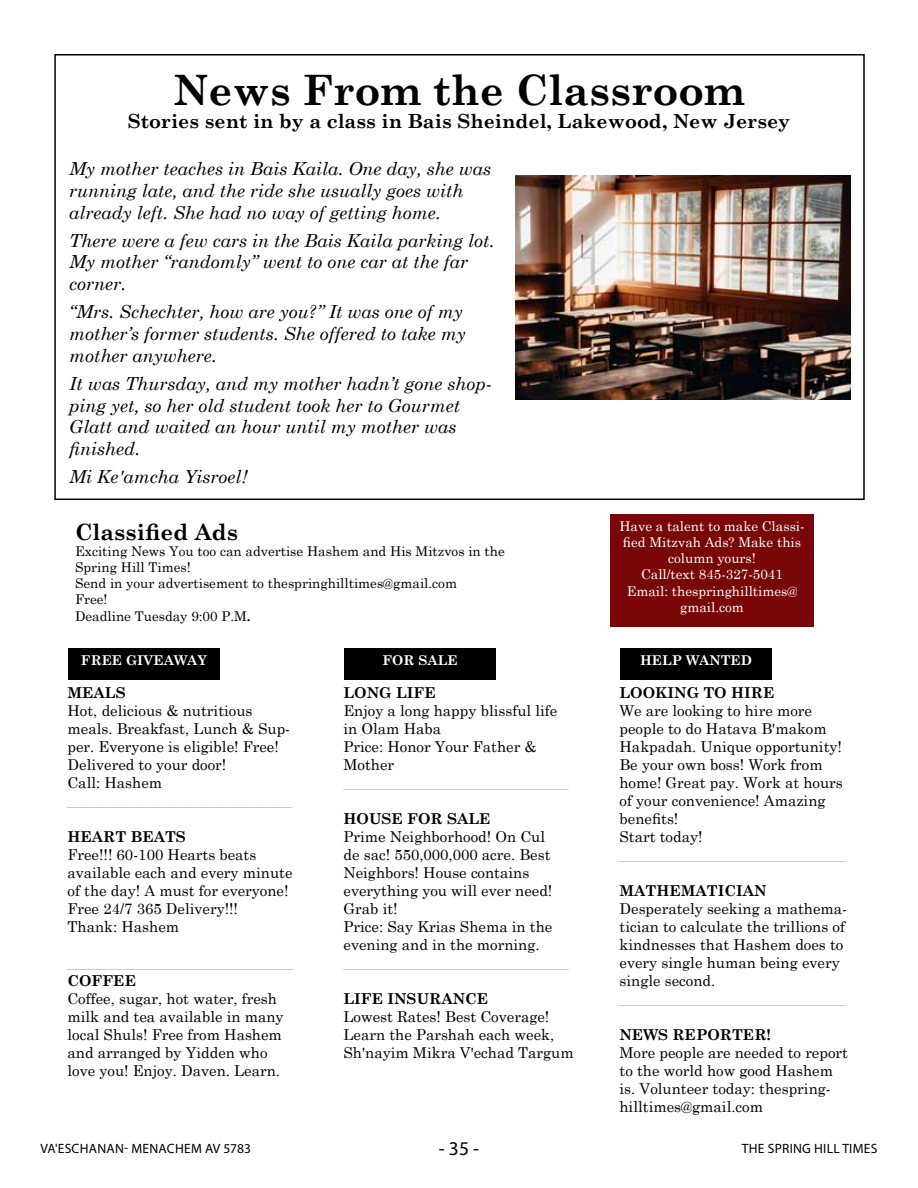
<style>
.page{position:relative;width:918px;height:1188px;background:#fff}
.page>*{position:absolute;margin:0;border:0;box-sizing:border-box;transform-origin:0 0}
.t1{font:700 42px "Century Schoolbook";color:#000}
.t2{font:700 22.5px "Century Schoolbook";color:#000}
.t3{font:700 19.5px "Century Schoolbook";color:#000}
.t4{font:19.5px "Myriad Pro";color:#000}
.t5{font:italic 18px/21.6px "Century Schoolbook";color:#000}
.t6{font:15px/18px "Century Schoolbook";color:#000}
.t7{font:15px "Century Schoolbook";color:#b4b6b8}
.t8{font:700 15px "Century Schoolbook";color:#000}
.t9{font:13.5px/16.2px "Century Schoolbook";color:#000}
.t10{font:13.5px/16.2px "Century Schoolbook";color:#fff;text-align:center}
.t11{font:13.5px "Myriad Pro";letter-spacing:.02em;color:#000}
.t12{font:700 13.5px "Century Schoolbook";color:#fff}
.s1{font-weight:700}
</style>
<div class="page">
<div style="left:69px;top:648px;width:151px;height:32px;background:#000"></div>
<div style="left:345px;top:648px;width:151px;height:32px;background:#000"></div>
<div style="left:621px;top:648px;width:151px;height:32px;background:#000"></div>
<div style="left:610px;top:514px;width:204px;height:113px;background:#7a0708"></div>
<div style="left:54px;top:54px;width:811px;height:446px;border:2px solid #000"></div>
<img style="left:515px;top:176px;width:335px;height:223px">
<h1 class="t1" style="left:173px;top:57px;width:573px">News From the Classroom</h1>
<h3 class="t3" style="left:128px;top:106px;width:664px">Stories sent in by a class in Bais Sheindel, Lakewood, New Jersey</h3>
<p class="t5" style="left:69px;top:157px;width:423px">My mother teaches in Bais Kaila. One day, she was running late, and the ride she usually goes with already left. She had no way of getting home.</p>
<p class="t5" style="left:69px;top:229px;width:427px">There were a few cars in the Bais Kaila parking lot.<br>My mother “randomly” went to one car at the far corner.</p>
<p class="t5" style="left:69px;top:300px;width:398px">“Mrs. Schechter, how are you?” It was one of my mother s’ former students. She offered to take my mother anywhere.</p>
<p class="t5" style="left:69px;top:394px;width:392px">ping yet, so her old student took her to Gourmet</p>
<p class="t5" style="left:69px;top:372px;width:424px">It was Thursday, and my mother hadn t’ gone shop-</p>
<p class="t5" style="left:69px;top:415px;width:389px">Glatt and waited an hour until my mother was finished.</p>
<p class="t5" style="left:69px;top:465px;width:180px">Mi Ke'amcha Yisroel!</p>
<h2 class="t2" style="left:75px;top:514px;width:165px">Classified Ads</h2>
<p class="t9" style="left:75px;top:542px;width:431px">Exciting News You too can advertise Hashem and His Mitzvos in the Spring Hill Times!<br>Send in your advertisement to thespringhilltimes@gmail.com<br>Free!<br>Deadline Tuesday 9:00 P M. <span class="s1">.</span></p>
<p class="t12" style="left:81px;top:650px;width:128px">FREE GIVEAWAY</p>
<p class="t12" style="left:383px;top:650px;width:77px">FOR SALE</p>
<p class="t8" style="left:68px;top:681px;width:60px">MEALS</p>
<p class="t6" style="left:68px;top:700px;width:187px">Hot, delicious &amp; nutritious</p>
<p class="t6" style="left:68px;top:736px;width:213px">per. Everyone is eligible! Free!</p>
<p class="t6" style="left:68px;top:718px;width:224px">meals. Breakfast, Lunch &amp; Sup-</p>
<p class="t6" style="left:68px;top:754px;width:160px">Delivered to your door!<br>Call: Hashem</p>
<p class="t7" style="left:68px;top:788px;width:226px">______________________________</p>
<p class="t8" style="left:68px;top:825px;width:120px">HEART BEATS</p>
<p class="t6" style="left:68px;top:844px;width:227px">Free!!! 60-100 Hearts beats available each and every minute of the day A! must for everyone!<br>Free 24/7 365 Delivery !!!<br>Thank: Hashem</p>
<p class="t7" style="left:68px;top:950px;width:226px">______________________________</p>
<p class="t8" style="left:68px;top:969px;width:70px">COFFEE</p>
<p class="t6" style="left:68px;top:988px;width:218px">Coffee, sugar, hot water, fresh milk and tea available in many local Shuls! Free from Hashem and arranged by Yidden who love you! Enjoy. Daven. Learn.</p>
<p class="t8" style="left:344px;top:681px;width:94px">LONG LIFE</p>
<p class="t6" style="left:344px;top:700px;width:215px">Enjoy a long happy blissful life in Olam Haba<br>Price: Honor Your Father &amp;<br>Mother</p>
<p class="t7" style="left:344px;top:770px;width:226px">______________________________</p>
<p class="t8" style="left:344px;top:807px;width:149px">HOUSE FOR SALE</p>
<p class="t6" style="left:344px;top:826px;width:210px">Prime Neighborhood! On Cul de sac! 550,000,000 acre. Best<br>Neighbors! House contains everything you will ever need!<br>Grab it!<br>Price: Say Krias Shema in the evening and in the morning.</p>
<p class="t7" style="left:344px;top:950px;width:226px">______________________________</p>
<p class="t8" style="left:344px;top:987px;width:146px">LIFE INSURANCE</p>
<p class="t6" style="left:344px;top:1006px;width:232px">Lowest Rates! Best Coverage!<br>Learn the Parshah each week,<br>Sh'nayim Mikra V'echad Targum</p>
<p class="t11" style="left:41px;top:1140px;width:212px">VA'ESCHANAN- MENACHEM AV 5783</p>
<h3 class="t4" style="left:439px;top:1136px;width:42px">-35-</h3>
<p class="t10" style="left:619px;top:517px;width:187px">Have a talent to make Classi-</p>
<p class="t10" style="left:627px;top:549px;width:172px">column yours!<br>Call/text 845-327-5041<br>Email: thespringhilltimes@ gmail.com</p>
<p class="t10" style="left:623px;top:533px;width:180px">fied Mitzvah Ads? Make this</p>
<p class="t12" style="left:640px;top:650px;width:113px">HELP WANTED</p>
<p class="t8" style="left:620px;top:681px;width:156px">LOOKING TO HIRE</p>
<p class="t6" style="left:620px;top:700px;width:225px">We are looking to hire more people to do Hatava B'makom<br>Hakpadah. Unique opportunity!<br>Be your own boss! Work from home! Great pay. Work at hours of your convenience! Amazing benefits!<br>Start today!</p>
<p class="t7" style="left:620px;top:842px;width:226px">______________________________</p>
<p class="t8" style="left:620px;top:879px;width:149px">MATHEMATICIAN</p>
<p class="t6" style="left:620px;top:916px;width:227px">tician to calculate the trillions of</p>
<p class="t6" style="left:620px;top:898px;width:229px">Desperately seeking a mathema-</p>
<p class="t6" style="left:620px;top:934px;width:225px">kindnesses that Hashem does to every single human being every single second.</p>
<p class="t7" style="left:620px;top:986px;width:226px">______________________________</p>
<p class="t8" style="left:620px;top:1023px;width:153px">NEWS REPORTER!</p>
<p class="t6" style="left:620px;top:1042px;width:230px">More people are needed to report to the world how good Hashem</p>
<p class="t6" style="left:620px;top:1096px;width:145px">hilltimes@gmail.com</p>
<p class="t6" style="left:620px;top:1078px;width:213px">is. Volunteer today: thespring-</p>
<p class="t11" style="left:742px;top:1140px;width:137px">THE SPRING HILL TIMES</p>
</div>
